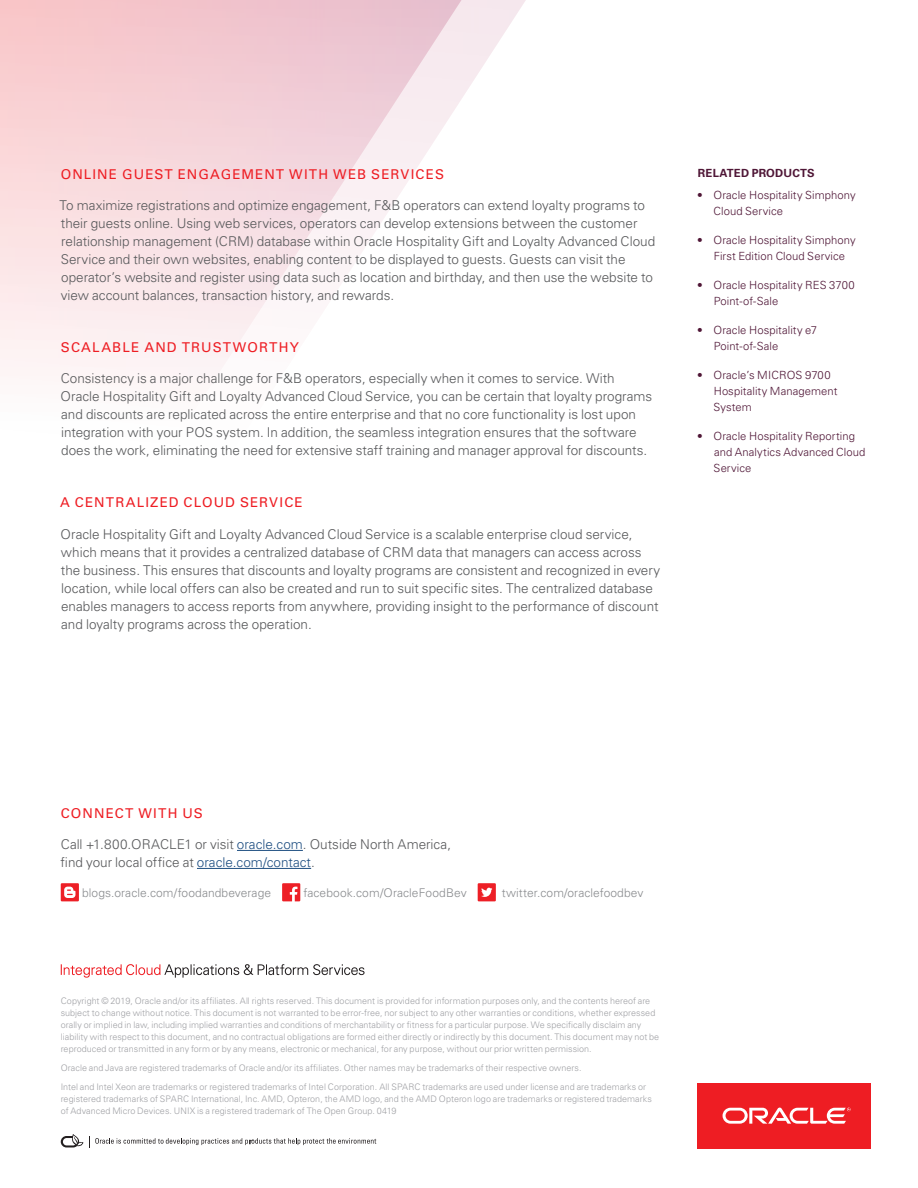
<style>
.page{position:relative;width:918px;height:1188px;background:#fff}
.page>*{position:absolute;margin:0;border:0;box-sizing:border-box;transform-origin:0 0}
.Body_Copy{font:300 13.5px/18px "Univers LT Std";color:#57585a}
.Heading_1{font:13.5px "Univers LT Std";letter-spacing:.085em;color:#ee1d23}
.t1{font:300 12px "Univers LT Std";letter-spacing:.005em;color:#8a8c8f}
.t2{font:300 11.25px/15.8px "Univers LT Std";letter-spacing:.005em;color:#4f1636}
.Sidebar_Header{font:700 11.25px "Univers LT Std";letter-spacing:.015em;color:#4f1636}
.Legal_Text{font:300 9px/12px "Univers LT Std";letter-spacing:.005em;color:#a0a1a5}
.s1{color:#1f4f82}
</style>
<div class="page">
<svg style="left:0;top:0;width:476px;height:376px"></svg>
<svg style="left:61px;top:964px;width:304px;height:14px"></svg>
<hr style="left:237px;top:850px;width:66px;height:1px;background:#1f4f82">
<hr style="left:197px;top:868px;width:114px;height:1px;background:#1f4f82">
<svg style="left:61px;top:883px;width:18px;height:18px"></svg>
<svg style="left:282px;top:883px;width:18px;height:18px"></svg>
<svg style="left:478px;top:883px;width:18px;height:18px"></svg>
<div style="left:697px;top:1084px;width:174px;height:65px;background:#ee1d23"></div>
<svg style="left:723px;top:1108px;width:128px;height:16px"></svg>
<svg style="left:89px;top:1136px;width:287px;height:12px"></svg>
<svg style="left:61px;top:1134px;width:22px;height:13px"></svg>
<p class="Heading_1" style="left:61px;top:166px;width:385px">ONLINE GUEST ENGAGEMENT WITH WEB SERVICES</p>
<p class="Body_Copy" style="left:60px;top:196px;width:597px">To maximize registrations and optimize engagement, F&amp;B operators can extend loyalty programs to their guests online. Using web services, operators can develop extensions between the customer relationship management (CRM) database within Oracle Hospitality Gift and Loyalty Advanced Cloud Service and their own websites, enabling content to be displayed to guests. Guests can visit the operator’s website and register using data such as location and birthday, and then use the website to view account balances, transaction history, and rewards.</p>
<p class="Heading_1" style="left:61px;top:339px;width:239px">SCALABLE AND TRUSTWORTHY</p>
<p class="Body_Copy" style="left:61px;top:370px;width:593px">Consistency is a major challenge for F&amp;B operators, especially when it comes to service. With Oracle Hospitality Gift and Loyalty Advanced Cloud Service, you can be certain that loyalty programs and discounts are replicated across the entire enterprise and that no core functionality is lost upon integration with your POS system. In addition, the seamless integration ensures that the software does the work, eliminating the need for extensive staff training and manager approval for discounts.</p>
<p class="Heading_1" style="left:60px;top:494px;width:244px">A CENTRALIZED CLOUD SERVICE</p>
<p class="Body_Copy" style="left:61px;top:525px;width:601px">Oracle Hospitality Gift and Loyalty Advanced Cloud Service is a scalable enterprise cloud service, which means that it provides a centralized database of CRM data that managers can access across the business. This ensures that discounts and loyalty programs are consistent and recognized in every location, while local offers can also be created and run to suit specific sites. The centralized database enables managers to access reports from anywhere, providing insight to the performance of discount and loyalty programs across the operation.</p>
<p class="Sidebar_Header" style="left:698px;top:166px;width:118px">RELATED PRODUCTS</p>
<p class="t2" style="left:714px;top:188px;width:144px;text-indent:-16px">• Oracle Hospitality Simphony<br>Cloud Service</p>
<p class="t2" style="left:697px;top:233px;width:160px;text-align:center">• Oracle Hospitality Simphony<br>First Edition Cloud Service</p>
<p class="t2" style="left:714px;top:278px;width:143px;text-indent:-16px">• Oracle Hospitality RES 3700<br>Point-of-Sale</p>
<p class="t2" style="left:714px;top:323px;width:105px;text-indent:-16px">• Oracle Hospitality e7<br>Point-of-Sale</p>
<p class="t2" style="left:714px;top:368px;width:125px;text-indent:-16px">• Oracle’s MICROS 9700<br>Hospitality Management<br>System</p>
<p class="t2" style="left:714px;top:428px;width:153px;text-indent:-16px">• Oracle Hospitality Reporting and Analytics Advanced Cloud<br>Service</p>
<p class="Heading_1" style="left:61px;top:805px;width:144px">CONNECT WITH US</p>
<p class="Body_Copy" style="left:61px;top:835px;width:392px">Call +1.800.ORACLE1 or visit <span class="s1">oracle.com</span>. Outside North America, find your local office at <span class="s1">oracle.com/contact</span>.</p>
<p class="t1" style="left:82px;top:886px;width:190px">blogs.oracle.com/foodandbeverage</p>
<p class="t1" style="left:304px;top:886px;width:165px">facebook.com/OracleFoodBev</p>
<p class="t1" style="left:502px;top:886px;width:143px">twitter.com/oraclefoodbev</p>
<p class="Legal_Text" style="left:61px;top:995px;width:600px">Copyright © 2019, Oracle and/or its affiliates. All rights reserved. This document is provided for information purposes only, and the contents hereof are subject to change without notice. This document is not warranted to be error-free, nor subject to any other warranties or conditions, whether expressed orally or implied in law, including implied warranties and conditions of merchantability or fitness for a particular purpose. We specifically disclaim any liability with respect to this document, and no contractual obligations are formed either directly or indirectly by this document. This document may not be reproduced or transmitted in any form or by any means, electronic or mechanical, for any purpose, without our prior written permission.</p>
<p class="Legal_Text" style="left:61px;top:1062px;width:522px">Oracle and Java are registered trademarks of Oracle and/or its affiliates. Other names may be trademarks of their respective owners.</p>
<p class="Legal_Text" style="left:61px;top:1080px;width:593px">Intel and Intel Xeon are trademarks or registered trademarks of Intel Corporation. All SPARC trademarks are used under license and are trademarks or registered trademarks of SPARC International, Inc. AMD, Opteron, the AMD logo, and the AMD Opteron logo are trademarks or registered trademarks of Advanced Micro Devices. UNIX is a registered trademark of The Open Group. 0419</p>
</div>
